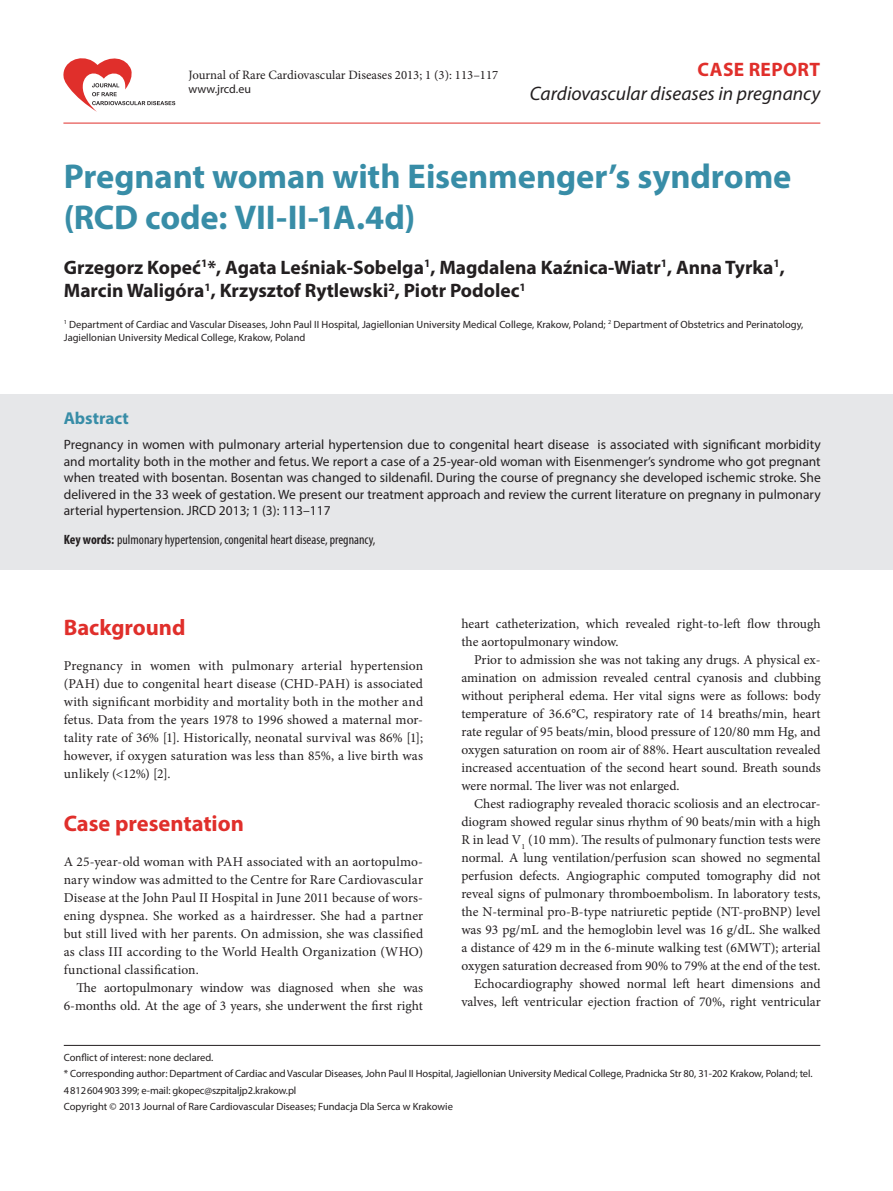
<style>
.page{position:relative;width:893px;height:1191px;background:#fff}
.page>*{position:absolute;margin:0;border:0;box-sizing:border-box;transform-origin:0 0}
.t1{font:700 34.5px/41.4px "Myriad Pro";letter-spacing:-.005em;color:#388da7}
.t2{font:700 22.5px "Myriad Pro";color:#e02f2b}
.t3{font:700 19.5px/23.4px "Myriad Pro";color:#231f20}
.t4{font:italic 19.5px "Myriad Pro";color:#231f20}
.t5{font:700 19.5px "Myriad Pro";letter-spacing:.02em;color:#e02f2b}
.t6{font:700 17.25px "Myriad Pro";color:#388da7}
.t7{font:13.5px/18px "Minion Pro";color:#231f20;text-align:justify}
.t8{font:13.5px/16.5px "Myriad Pro";color:#231f20;text-align:justify}
.t9{font:condensed 13.5px "Myriad Pro";color:#231f20}
.t10{font:12.75px "Minion Pro";color:#231f20}
.t11{font:12px "Myriad Pro";color:#231f20}
.t12{font:10.5px/16.5px "Myriad Pro";color:#231f20}
.s1{font-weight:700}
</style>
<div class="page">
<hr style="left:63px;top:123px;width:757px;height:1px;background:#e02f2b">
<svg style="left:63px;top:58px;width:112px;height:54px"></svg>
<hr style="left:64px;top:1045px;width:756px;height:1px;background:#231f20">
<div style="left:0;top:394px;width:893px;height:176px;background:#e6e7e9"></div>
<p class="t10" style="left:188px;top:66px;width:311px">Journal of Rare Cardiovascular Diseases 2013; 1 (3): 113–117</p>
<p class="t11" style="left:188px;top:81px;width:64px">www.jrcd.eu</p>
<h3 class="t5" style="left:698px;top:57px;width:124px">CASE REPORT</h3>
<h3 class="t4" style="left:530px;top:81px;width:292px">Cardiovascular diseases in pregnancy</h3>
<h1 class="t1" style="left:64px;top:154px;width:729px">Pregnant woman with Eisenmenger’s syndrome (RCD code: VII-II-1A.4d)</h1>
<h3 class="t3" style="left:64px;top:255px;width:722px">Grzegorz Kopeć<sup>1</sup>*, Agata Leśniak‑Sobelga<sup>1</sup>, Magdalena Kaźnica-Wiatr<sup>1</sup>, Anna Tyrka<sup>1</sup>,<br>Marcin Waligóra<sup>1</sup>, Krzysztof Rytlewski<sup>2</sup>, Piotr Podolec<sup>1</sup></h3>
<p class="t12" style="left:64px;top:317px;width:741px;line-height:13.5px"><sup>1</sup> Department of Cardiac and Vascular Diseases, John Paul II Hospital, Jagiellonian University Medical College, Krakow, Poland; <sup>2</sup> Department of Obstetrics and Perinatology,<br>Jagiellonian University Medical College, Krakow, Poland</p>
<p class="t6" style="left:64px;top:407px;width:67px">Abstract</p>
<p class="t8" style="left:64px;top:436px;width:758px">Pregnancy in women with pulmonary arterial hypertension due to congenital heart disease is associated with significant morbidity and mortality both in the mother and fetus. We report a case of a 25-year-old woman with Eisenmenger’s syndrome who got pregnant when treated with bosentan. Bosentan was changed to sildenafil. During the course of pregnancy she developed ischemic stroke. She delivered in the 33 week of gestation. We present our treatment approach and review the current literature on pregnany in pulmonary arterial hypertension. JRCD 2013; 1 (3): 113–117</p>
<p class="t9" style="left:64px;top:532px;width:313px"><span class="s1">Key words:</span> pulmonary hypertension, congenital heart disease, pregnancy,</p>
<h2 class="t2" style="left:64px;top:613px;width:123px">Background</h2>
<p class="t7" style="left:64px;top:657px;width:361px">Pregnancy in women with pulmonary arterial hypertension (PAH) due to congenital heart disease (CHD‑PAH) is associated with significant morbidity and mortality both in the mother and fetus. Data from the years 1978 to 1996 showed a maternal mor‑ tality rate of 36% [1]. Historically, neonatal survival was 86% [1]; however, if oxygen saturation was less than 85%, a live birth was unlikely (&lt;12%) [2].</p>
<h2 class="t2" style="left:64px;top:808px;width:182px">Case presentation</h2>
<p class="t7" style="left:64px;top:852px;width:361px">A 25‑year‑old woman with PAH associated with an aortopulmo‑ nary window was admitted to the Centre for Rare Cardiovascular Disease at the John Paul II Hospital in June 2011 because of wors‑ ening dyspnea. She worked as a hairdresser. She had a partner but still lived with her parents. On admission, she was classified as class III according to the World Health Organization (WHO) functional classification.</p>
<p class="t7" style="left:64px;top:978px;width:361px;text-align:right">The aortopulmonary window was diagnosed when she was<br>6‑months old. At the age of 3 years, she underwent the first right</p>
<p class="t7" style="left:461px;top:615px;width:361px">heart catheterization, which revealed right‑to‑left flow through the aortopulmonary window.</p>
<p class="t7" style="left:461px;top:651px;width:361px;text-indent:13px">Prior to admission she was not taking any drugs. A physical ex‑ amination on admission revealed central cyanosis and clubbing without peripheral edema. Her vital signs were as follows: body temperature of 36.6°C, respiratory rate of 14 breaths/min, heart rate regular of 95 beats/min, blood pressure of 120/80 mm Hg, and oxygen saturation on room air of 88%. Heart auscultation revealed increased accentuation of the second heart sound. Breath sounds were normal. The liver was not enlarged.</p>
<p class="t7" style="left:461px;top:795px;width:361px;text-align:right">Chest radiography revealed thoracic scoliosis and an electrocar‑ diogram showed regular sinus rhythm of 90 beats/min with a high R in lead V<sub>1</sub> (10 mm). The results of pulmonary function tests were normal. A lung ventilation/perfusion scan showed no segmental perfusion defects. Angiographic computed tomography did not reveal signs of pulmonary thromboembolism. In laboratory tests, the N‑terminal pro‑B‑type natriuretic peptide (NT‑proBNP) level was 93 pg/mL and the hemoglobin level was 16 g/dL. She walked a distance of 429 m in the 6‑minute walking test (6MWT); arterial oxygen saturation decreased from 90% to 79% at the end of the test.<br>Echocardiography showed normal left heart dimensions and valves, left ventricular ejection fraction of 70%, right ventricular</p>
<p class="t12" style="left:64px;top:1048px;width:750px">Conflict of interest: none declared.<br>* Corresponding author: Department of Cardiac and Vascular Diseases, John Paul II Hospital, Jagiellonian University Medical College, Pradnicka Str 80, 31-202 Krakow, Poland; tel.<br>4812604903399; e‑mail: gkopec@szpitaljp2.krakow.pl<br>Copyright © 2013 Journal of Rare Cardiovascular Diseases; Fundacja Dla Serca w Krakowie</p>
</div>
